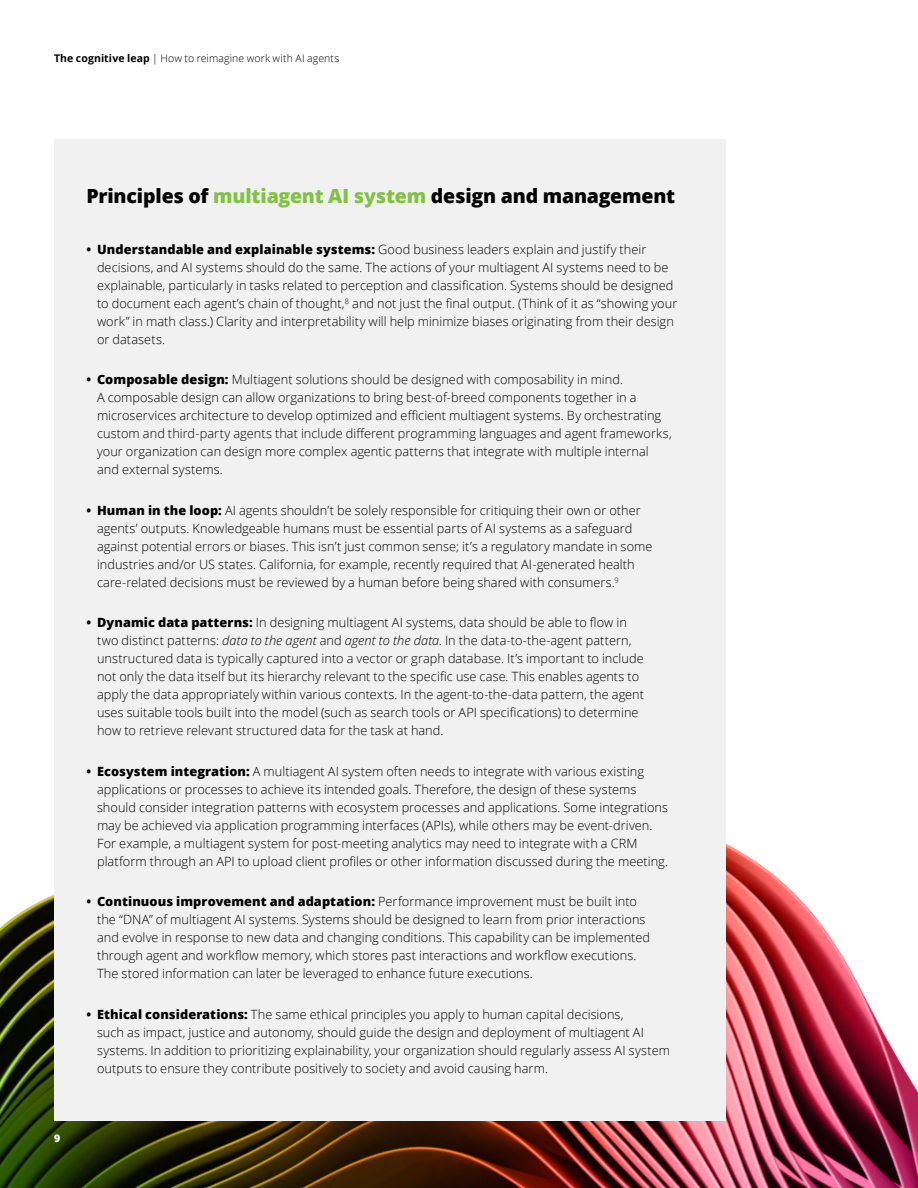
<style>
.page{position:relative;width:918px;height:1188px;background:#fff}
.page>*{position:absolute;margin:0;border:0;box-sizing:border-box;transform-origin:0 0}
.t1{font:800 19.5px "Open Sans";letter-spacing:-.01em;color:#000}
.t2{font:300 12.75px/18px "Open Sans";letter-spacing:.005em;color:#000}
.t3{font:300 10.5px "Open Sans";letter-spacing:.01em;color:#000}
.t4{font:800 10.5px "Open Sans";color:#fff}
.s1{font-weight:700}
.s2{color:#80c342}
.s3{font-weight:800}
.s4{font-style:italic}
</style>
<div class="page">
<img style="left:0;top:139px;width:918px;height:1049px">
<div style="left:54px;top:139px;width:671px;height:981px;background:#f1f1f1"></div>
<p class="t3" style="left:54px;top:51px;width:287px"><span class="s1">The cognitive leap</span> | How to reimagine work with AI agents</p>
<p class="t4" style="left:54px;top:1130px;width:8px">9</p>
<h1 class="t1" style="left:86px;top:181px;width:590px">Principles of <span class="s2">multiagent AI system</span> design and management</h1>
<p class="t2" style="left:97px;top:240px;width:582px;text-indent:-11px"><span class="s1">•</span> <span class="s3">Understandable and explainable systems:</span> Good business leaders explain and justify their decisions, and AI systems should do the same. The actions of your multiagent AI systems need to be explainable, particularly in tasks related to perception and classification. Systems should be designed to document each agent’s chain of thought,<sup>8</sup> and not just the final output. (Think of it as “showing your work” in math class.) Clarity and interpretability will help minimize biases originating from their design or datasets.</p>
<p class="t2" style="left:97px;top:370px;width:576px;text-indent:-11px"><span class="s1">•</span> <span class="s3">Composable design:</span> Multiagent solutions should be designed with composability in mind.<br>A composable design can allow organizations to bring best-of-breed components together in a microservices architecture to develop optimized and efficient multiagent systems. By orchestrating custom and third-party agents that include different programming languages and agent frameworks, your organization can design more complex agentic patterns that integrate with multiple internal and external systems.</p>
<p class="t2" style="left:97px;top:501px;width:557px;text-indent:-11px"><span class="s1">•</span> <span class="s3">Human in the loop:</span> AI agents shouldn’t be solely responsible for critiquing their own or other agents’ outputs. Knowledgeable humans must be essential parts of AI systems as a safeguard against potential errors or biases. This isn’t just common sense; it’s a regulatory mandate in some industries and/or US states. California, for example, recently required that AI-generated health care-related decisions must be reviewed by a human before being shared with consumers.<sup>9</sup></p>
<p class="t2" style="left:97px;top:613px;width:549px;text-indent:-11px"><span class="s1">•</span> <span class="s3">Dynamic data patterns:</span> In designing multiagent AI systems, data should be able to flow in two distinct patterns: <span class="s4">data to the agent</span> and <span class="s4">agent to the data</span>. In the data-to-the-agent pattern, unstructured data is typically captured into a vector or graph database. It’s important to include not only the data itself but its hierarchy relevant to the specific use case. This enables agents to apply the data appropriately within various contexts. In the agent-to-the-data pattern, the agent uses suitable tools built into the model (such as search tools or API specifications) to determine how to retrieve relevant structured data for the task at hand.</p>
<p class="t2" style="left:97px;top:762px;width:573px;text-indent:-11px"><span class="s1">•</span> <span class="s3">Ecosystem integration:</span> A multiagent AI system often needs to integrate with various existing applications or processes to achieve its intended goals. Therefore, the design of these systems should consider integration patterns with ecosystem processes and applications. Some integrations may be achieved via application programming interfaces (APIs), while others may be event-driven.<br>For example, a multiagent system for post-meeting analytics may need to integrate with a CRM platform through an API to upload client profiles or other information discussed during the meeting.</p>
<p class="t2" style="left:97px;top:892px;width:555px;text-indent:-11px"><span class="s1">•</span> <span class="s3">Continuous improvement and adaptation:</span> Performance improvement must be built into the “DNA” of multiagent AI systems. Systems should be designed to learn from prior interactions and evolve in response to new data and changing conditions. This capability can be implemented through agent and workflow memory, which stores past interactions and workflow executions.<br>The stored information can later be leveraged to enhance future executions.</p>
<p class="t2" style="left:97px;top:1005px;width:574px;text-indent:-11px"><span class="s1">•</span> <span class="s3">Ethical considerations:</span> The same ethical principles you apply to human capital decisions,<br>such as impact, justice and autonomy, should guide the design and deployment of multiagent AI systems. In addition to prioritizing explainability, your organization should regularly assess AI system outputs to ensure they contribute positively to society and avoid causing harm.</p>
</div>
